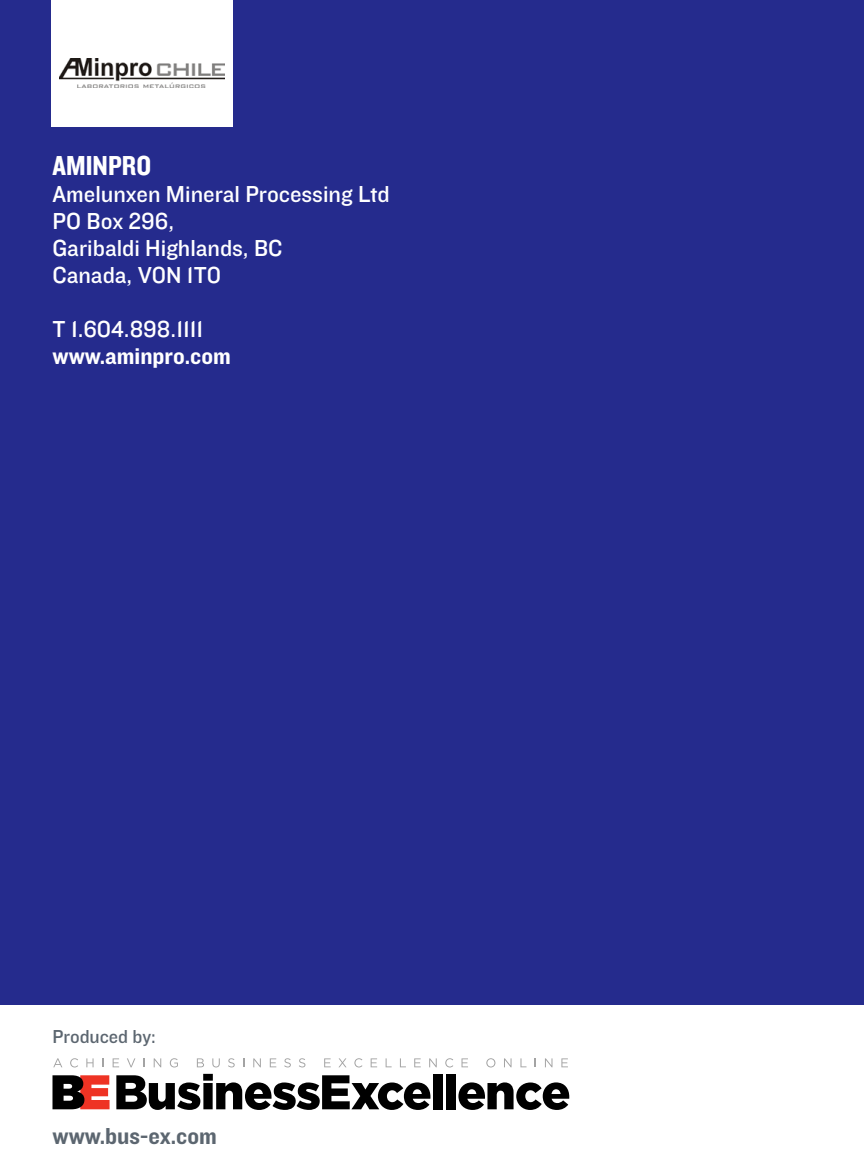
<style>
.page{position:relative;width:864px;height:1174px;background:#fff}
.page>*{position:absolute;margin:0;border:0;box-sizing:border-box;transform-origin:0 0}
.t1{font:28.5px "Knockout HTF50 Welterweight";color:#fff}
.t2{font:24px/27px "Knockout HTF31 Junior Middlewt";color:#fff}
.t3{font:24px "Knockout HTF51 Middleweight";color:#fff}
.t4{font:24px "Knockout HTF51 Middleweight";color:#5c6670}
.t5{font:19.5px "Knockout HTF31 Junior Middlewt";color:#5c6670}
</style>
<div class="page">
<div style="left:0;top:0;width:863px;height:1004px;background:#252b8d"></div>
<svg style="left:52px;top:1075px;width:57px;height:34px"></svg>
<svg style="left:458px;top:1082px;width:111px;height:28px"></svg>
<div style="left:446px;top:1073px;width:9px;height:36px;background:#000"></div>
<div style="left:433px;top:1073px;width:9px;height:36px;background:#000"></div>
<svg style="left:116px;top:1073px;width:314px;height:37px"></svg>
<svg style="left:53px;top:1058px;width:9px;height:9px"></svg>
<svg style="left:70px;top:1058px;width:8px;height:9px"></svg>
<svg style="left:86px;top:1058px;width:7px;height:9px"></svg>
<svg style="left:113px;top:1058px;width:6px;height:9px"></svg>
<svg style="left:127px;top:1058px;width:8px;height:9px"></svg>
<svg style="left:154px;top:1058px;width:7px;height:9px"></svg>
<svg style="left:170px;top:1058px;width:8px;height:9px"></svg>
<svg style="left:197px;top:1058px;width:7px;height:9px"></svg>
<svg style="left:212px;top:1058px;width:8px;height:9px"></svg>
<svg style="left:228px;top:1058px;width:6px;height:9px"></svg>
<svg style="left:253px;top:1058px;width:8px;height:9px"></svg>
<svg style="left:270px;top:1058px;width:6px;height:9px"></svg>
<svg style="left:284px;top:1058px;width:7px;height:9px"></svg>
<svg style="left:299px;top:1058px;width:6px;height:9px"></svg>
<svg style="left:324px;top:1058px;width:6px;height:9px"></svg>
<svg style="left:338px;top:1058px;width:8px;height:9px"></svg>
<svg style="left:354px;top:1058px;width:8px;height:9px"></svg>
<svg style="left:370px;top:1058px;width:7px;height:9px"></svg>
<svg style="left:385px;top:1058px;width:6px;height:9px"></svg>
<svg style="left:400px;top:1058px;width:6px;height:9px"></svg>
<svg style="left:414px;top:1058px;width:6px;height:9px"></svg>
<svg style="left:429px;top:1058px;width:7px;height:9px"></svg>
<svg style="left:445px;top:1058px;width:8px;height:9px"></svg>
<svg style="left:461px;top:1058px;width:7px;height:9px"></svg>
<svg style="left:486px;top:1058px;width:9px;height:9px"></svg>
<svg style="left:504px;top:1058px;width:7px;height:9px"></svg>
<svg style="left:520px;top:1058px;width:6px;height:9px"></svg>
<svg style="left:545px;top:1058px;width:7px;height:9px"></svg>
<svg style="left:561px;top:1058px;width:6px;height:9px"></svg>
<div style="left:51px;top:0;width:181px;height:127px;background:#fff"></div>
<img style="left:60px;top:59px;width:164px;height:28px">
<p class="t1" style="left:52px;top:151px;width:100px">AMINPRO</p>
<p class="t2" style="left:52px;top:181px;width:338px">Amelunxen Mineral Processing Ltd<br>PO Box 296,<br>Garibaldi Highlands, BC<br>Canada, V0N 1T0</p>
<p class="t2" style="left:52px;top:316px;width:152px">T 1.604.898.1111</p>
<p class="t3" style="left:52px;top:343px;width:180px">www.aminpro.com</p>
<p class="t5" style="left:52px;top:1025px;width:105px">Produced by:</p>
<p class="t4" style="left:52px;top:1123px;width:166px">www.bus-ex.com</p>
</div>
